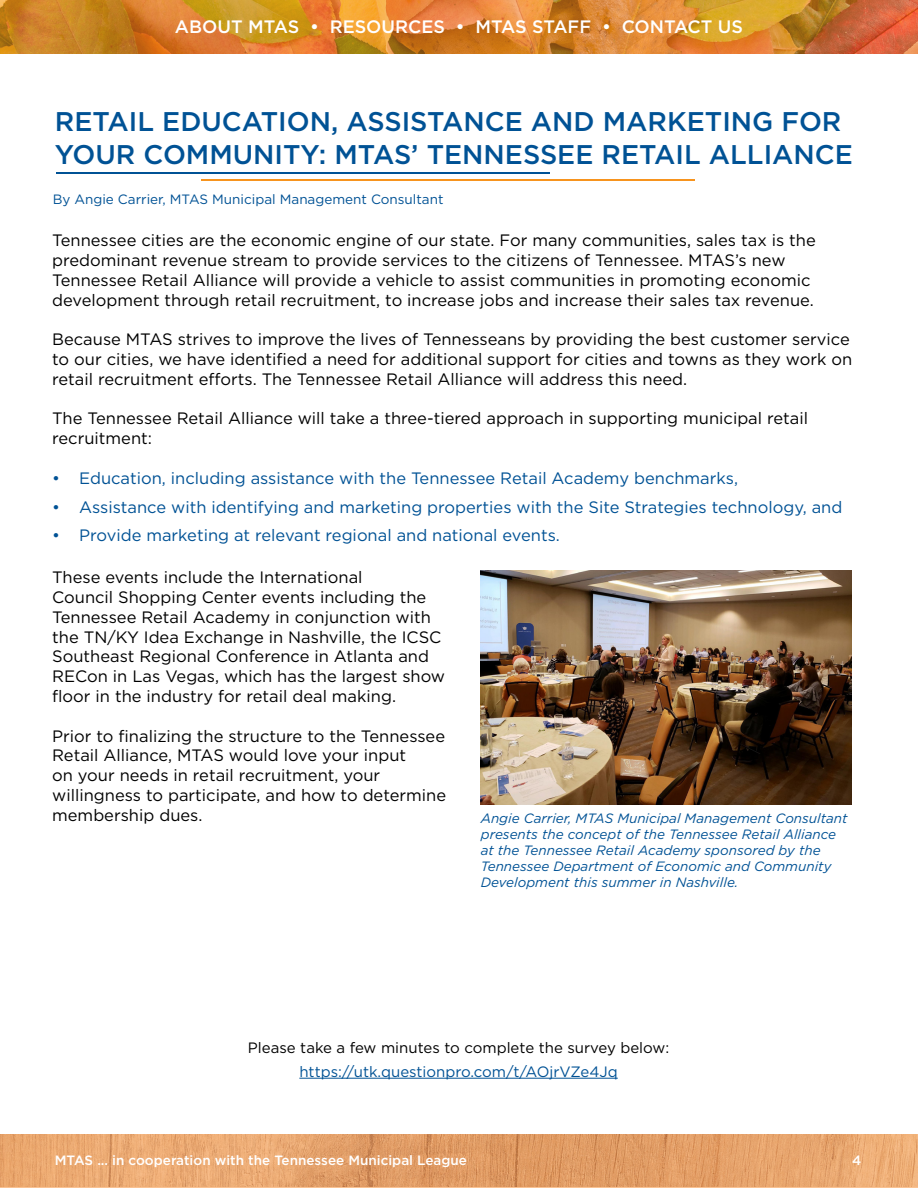
<style>
.page{position:relative;width:918px;height:1188px;background:#fff}
.page>*{position:absolute;margin:0;border:0;box-sizing:border-box;transform-origin:0 0}
.t1{font:500 27px/32.4px "Gotham";color:#005295}
.t2{font:500 18px "Gotham";color:#fff}
.t3{font:16.5px/19.8px "Gotham";color:#000}
.t4{font:16.5px "Gotham";color:#005295}
.t5{font:15px "Gotham";color:#000}
.t6{font:15px "Gotham";color:#005295}
.t7{font:italic 13.5px/16.2px "Gotham";color:#005295}
.t8{font:500 13.5px "Gotham";color:#fff}
.t9{font:13.5px "Gotham";color:#005295}
</style>
<div class="page">
<svg style="left:0;top:1134px;width:918px;height:54px;fill:#e6a36c"></svg>
<img style="left:0;top:0;width:918px;height:54px">
<hr style="left:201px;top:179px;width:494px;height:2px;background:#f7941e">
<hr style="left:56px;top:172px;width:493px;height:1px;background:#005295">
<hr style="left:299px;top:1078px;width:319px;height:1px;background:#005295">
<img style="left:481px;top:570px;width:370px;height:234px">
<p class="t2" style="left:175px;top:16px;width:570px">ABOUT MTAS • RESOURCES • MTAS STAFF • CONTACT US</p>
<h1 class="t1" style="left:55px;top:105px;width:800px">RETAIL EDUCATION, ASSISTANCE AND MARKETING FOR<br>YOUR COMMUNITY: MTAS’ TENNESSEE RETAIL ALLIANCE</h1>
<p class="t9" style="left:53px;top:190px;width:392px">By Angie Carrier, MTAS Municipal Management Consultant</p>
<p class="t3" style="left:52px;top:230px;width:765px">Tennessee cities are the economic engine of our state. For many communities, sales tax is the predominant revenue stream to provide services to the citizens of Tennessee. MTAS’s new Tennessee Retail Alliance will provide a vehicle to assist communities in promoting economic development through retail recruitment, to increase jobs and increase their sales tax revenue.</p>
<p class="t3" style="left:52px;top:329px;width:801px">Because MTAS strives to improve the lives of Tennesseans by providing the best customer service to our cities, we have identified a need for additional support for cities and towns as they work on retail recruitment efforts. The Tennessee Retail Alliance will address this need.</p>
<p class="t3" style="left:52px;top:408px;width:757px">The Tennessee Retail Alliance will take a three-tiered approach in supporting municipal retail recruitment:</p>
<p class="t4" style="left:52px;top:467px;width:687px">• Education, including assistance with the Tennessee Retail Academy benchmarks,</p>
<p class="t4" style="left:52px;top:496px;width:792px">• Assistance with identifying and marketing properties with the Site Strategies technology, and</p>
<p class="t4" style="left:52px;top:525px;width:509px">• Provide marketing at relevant regional and national events.</p>
<p class="t3" style="left:52px;top:567px;width:394px">These events include the International<br>Council Shopping Center events including the Tennessee Retail Academy in conjunction with the TN/KY Idea Exchange in Nashville, the ICSC Southeast Regional Conference in Atlanta and RECon in Las Vegas, which has the largest show floor in the industry for retail deal making.</p>
<p class="t3" style="left:52px;top:726px;width:396px">Prior to finalizing the structure to the Tennessee Retail Alliance, MTAS would love your input<br>on your needs in retail recruitment, your willingness to participate, and how to determine membership dues.</p>
<p class="t7" style="left:481px;top:809px;width:368px">Angie Carrier, MTAS Municipal Management Consultant presents the concept of the Tennessee Retail Alliance at the Tennessee Retail Academy sponsored by the Tennessee Department of Economic and Community Development this summer in Nashville.</p>
<p class="t5" style="left:248px;top:1038px;width:423px">Please take a few minutes to complete the survey below:</p>
<p class="t6" style="left:299px;top:1062px;width:320px">https://utk.questionpro.com/t/AOjrVZe4Jq</p>
<p class="t8" style="left:55px;top:1152px;width:414px">MTAS ... in cooperation with the Tennessee Municipal League</p>
<p class="t8" style="left:852px;top:1152px;width:11px">4</p>
</div>
